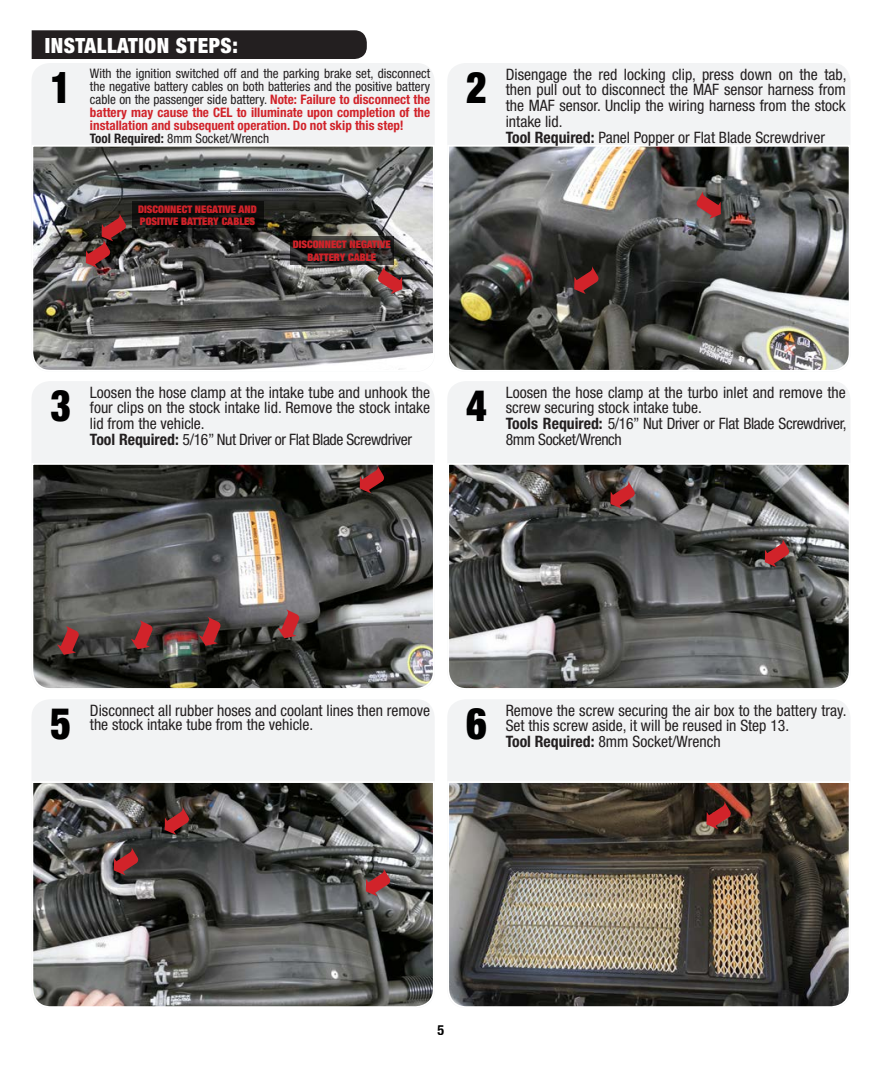
<style>
.page{position:relative;width:882px;height:1071px;background:#fff}
.page>*{position:absolute;margin:0;border:0;box-sizing:border-box;transform-origin:0 0}
.t1{font:900 condensed 43.75px "Helvetica Neue";color:#000;scale:.91 1}
.t2{font:900 condensed 21px "Helvetica Neue";letter-spacing:.025em;color:#fff}
.t3{font:condensed 15.75px/15.8px "Helvetica Neue";color:#231f20}
.t4{font:700 condensed 14px "Helvetica Neue";color:#000}
.t5{font:condensed 13.12px/13.1px "Helvetica Neue";color:#231f20}
.t6{font:900 expanded 10.5px/12.6px "Helvetica Neue";color:#d1232a}
.s1{font-weight:700;color:#d1232a}
.s2{font-weight:700}
</style>
<div class="page">
<div style="left:32px;top:63px;width:403px;height:309px;background:#f2f3f4;border-radius:18px"></div>
<div style="left:32px;top:381px;width:403px;height:309px;background:#f2f3f4;border-radius:18px"></div>
<div style="left:447px;top:699px;width:404px;height:309px;background:#f2f3f4;border-radius:18px"></div>
<div style="left:447px;top:63px;width:404px;height:309px;background:#f2f3f4;border-radius:18px"></div>
<div style="left:447px;top:381px;width:404px;height:309px;background:#f2f3f4;border-radius:18px"></div>
<div style="left:32px;top:699px;width:403px;height:309px;background:#f2f3f4;border-radius:18px"></div>
<svg style="left:32px;top:145px;width:402px;height:226px;background:#6d6e6d"></svg>
<svg style="left:32px;top:463px;width:402px;height:227px;background:#545451"></svg>
<svg style="left:448px;top:463px;width:402px;height:227px;background:#5e5f5d"></svg>
<svg style="left:448px;top:145px;width:403px;height:227px;background:#61605d"></svg>
<img style="left:448px;top:782px;width:402px;height:226px">
<svg style="left:32px;top:782px;width:402px;height:226px;background:#5e5f5d"></svg>
<svg style="left:86px;top:213px;width:41px;height:55px;background:#612f2e"></svg>
<svg style="left:377px;top:266px;width:25px;height:28px"></svg>
<svg style="left:132px;top:202px;width:131px;height:26px;background:#0e0e0d"></svg>
<svg style="left:290px;top:236px;width:104px;height:29px;background:#2b2826"></svg>
<svg style="left:574px;top:266px;width:25px;height:28px"></svg>
<svg style="left:696px;top:191px;width:25px;height:28px"></svg>
<svg style="left:57px;top:626px;width:22px;height:29px"></svg>
<svg style="left:131px;top:620px;width:22px;height:29px"></svg>
<svg style="left:199px;top:616px;width:22px;height:30px"></svg>
<svg style="left:278px;top:609px;width:22px;height:29px"></svg>
<svg style="left:360px;top:465px;width:25px;height:28px"></svg>
<svg style="left:610px;top:480px;width:25px;height:29px"></svg>
<svg style="left:765px;top:539px;width:25px;height:28px"></svg>
<svg style="left:706px;top:801px;width:25px;height:28px"></svg>
<svg style="left:165px;top:806px;width:25px;height:29px"></svg>
<svg style="left:366px;top:868px;width:25px;height:28px"></svg>
<svg style="left:114px;top:847px;width:25px;height:28px"></svg>
<div style="left:32px;top:30px;width:335px;height:29px;background:#231f20"></div>
<h2 class="t2" style="left:45px;top:33px;width:195px">INSTALLATION STEPS:</h2>
<p class="t5" style="left:90px;top:66px;width:342px">With the ignition switched off and the parking brake set, disconnect the negative battery cables on both batteries and the positive battery cable on the passenger side battery. <span class="s1">Note: Failure to disconnect the battery may cause the CEL to illuminate upon completion of the installation and subsequent operation. Do not skip this step!<br></span><span class="s2">Tool Required:</span> 8mm Socket/Wrench</p>
<h1 class="t1" style="left:50px;top:60px;width:24px">1</h1>
<p class="t3" style="left:506px;top:66px;width:342px">Disengage the red locking clip, press down on the tab, then pull out to disconnect the MAF sensor harness from the MAF sensor. Unclip the wiring harness from the stock intake lid.<br><span class="s2">Tool Required:</span> Panel Popper or Flat Blade Screwdriver</p>
<h1 class="t1" style="left:466px;top:60px;width:24px">2</h1>
<p class="t6" style="left:138px;top:202px;width:120px">DISCONNECT NEGATIVE AND<br>POSITIVE BATTERY CABLES</p>
<p class="t6" style="left:293px;top:238px;width:100px;text-align:center">DISCONNECT NEGATIVE<br>BATTERY CABLE</p>
<h1 class="t1" style="left:50px;top:378px;width:24px">3</h1>
<p class="t3" style="left:506px;top:384px;width:342px">Loosen the hose clamp at the turbo inlet and remove the screw securing stock intake tube.<br><span class="s2">Tools Required:</span> 5/16” Nut Driver or Flat Blade Screwdriver, 8mm Socket/Wrench</p>
<p class="t3" style="left:90px;top:384px;width:342px">Loosen the hose clamp at the intake tube and unhook the four clips on the stock intake lid. Remove the stock intake lid from the vehicle.<br><span class="s2">Tool Required:</span> 5/16” Nut Driver or Flat Blade Screwdriver</p>
<h1 class="t1" style="left:466px;top:378px;width:24px">4</h1>
<p class="t3" style="left:90px;top:702px;width:342px">Disconnect all rubber hoses and coolant lines then remove</p>
<h1 class="t1" style="left:50px;top:696px;width:24px">5</h1>
<p class="t3" style="left:90px;top:716px;width:225px">the stock intake tube from the vehicle.</p>
<h1 class="t1" style="left:466px;top:696px;width:24px">6</h1>
<p class="t3" style="left:506px;top:703px;width:342px">Remove the screw securing the air box to the battery tray.<br>Set this screw aside, it will be reused in Step 13.</p>
<p class="t3" style="left:506px;top:733px;width:217px"><span class="s2">Tool Required:</span> 8mm Socket/Wrench</p>
<p class="t4" style="left:438px;top:1021px;width:8px">5</p>
</div>
